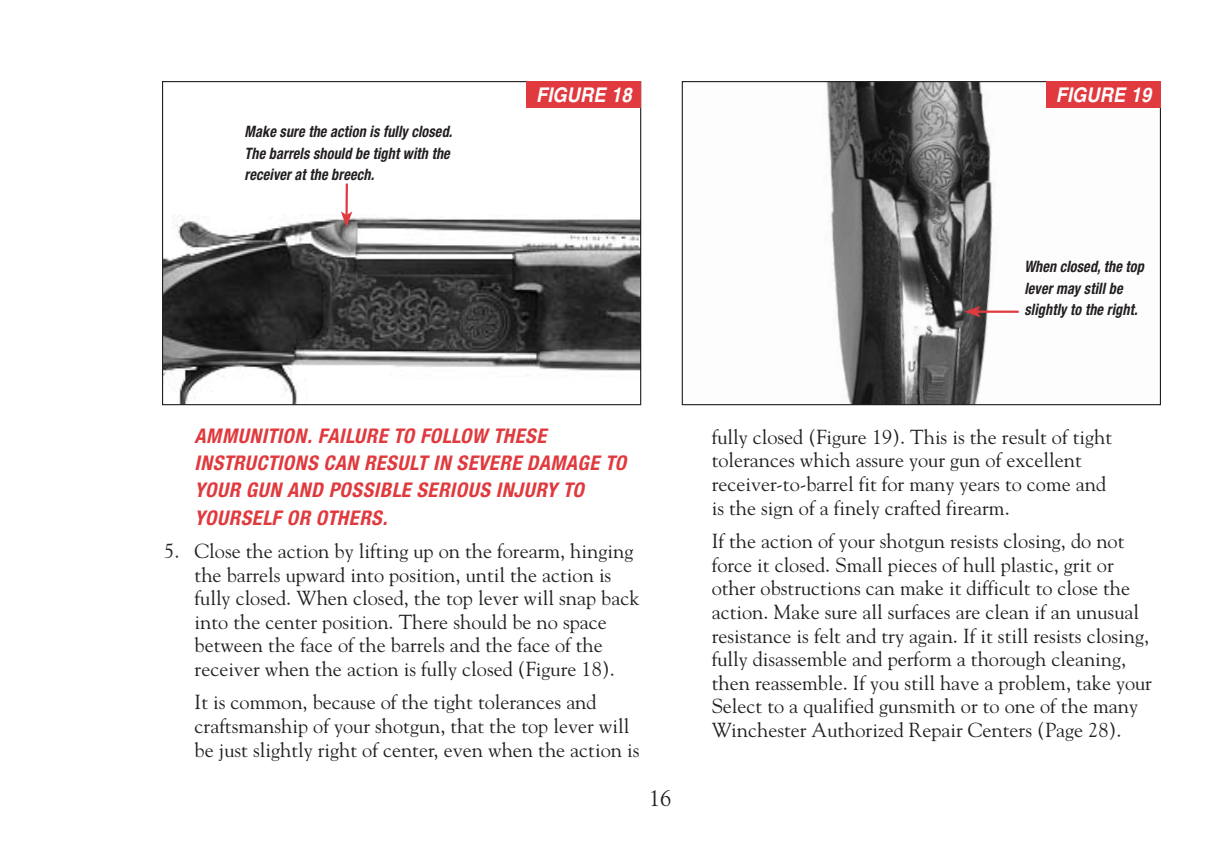
<style>
.page{position:relative;width:1215px;height:851px;background:#fff}
.page>*{position:absolute;margin:0;border:0;box-sizing:border-box;transform-origin:0 0}
.t1{font:22.5px "Goudy";color:#231f20}
.t2{font:20.25px/23.6px "Goudy";color:#231f20}
.t3{font:italic 700 condensed 20.25px/27px "Helvetica Neue";letter-spacing:.035em;color:#e03a3e}
.t4{font:italic 700 20.25px "Helvetica";letter-spacing:.01em;color:#fff;scale:.9 1}
.t5{font:italic 700 condensed 15.75px/21.4px "Helvetica Neue";letter-spacing:-.045em;color:#231f20;scale:.9 1}
</style>
<div class="page">
<img style="left:164px;top:107px;width:475px;height:296px">
<div style="left:526px;top:81px;width:115px;height:26px;background:#e03a3e"></div>
<img style="left:826px;top:83px;width:333px;height:320px">
<div style="left:1046px;top:81px;width:115px;height:26px;background:#e03a3e"></div>
<hr style="left:977px;top:310px;width:42px;height:3px;background:#e03a3e">
<svg style="left:965px;top:306px;width:16px;height:11px"></svg>
<hr style="left:345px;top:183px;width:3px;height:32px;background:#e03a3e">
<svg style="left:341px;top:211px;width:11px;height:16px"></svg>
<p class="t5" style="left:245px;top:121px;width:232px">MAKE SURE THE ACTION IS FULLY CLOSED.<br>THE BARRELS SHOULD BE TIGHT WITH THE<br>RECEIVER AT THE BREECH.</p>
<p class="t4" style="left:536px;top:82px;width:108px">FIGURE 18</p>
<p class="t4" style="left:1056px;top:82px;width:108px">FIGURE 19</p>
<p class="t5" style="left:1024px;top:256px;width:135px">WHEN CLOSED, THE TOP<br>LEVER MAY STILL BE<br>SLIGHTLY TO THE RIGHT.</p>
<p class="t3" style="left:195px;top:422px;width:433px">AMMUNITION. FAILURE TO FOLLOW THESE INSTRUCTIONS CAN RESULT IN SEVERE DAMAGE TO YOUR GUN AND POSSIBLE SERIOUS INJURY TO YOURSELF OR OTHERS.</p>
<p class="t2" style="left:195px;top:538px;width:446px;text-indent:-30px">5. Close the action by lifting up on the forearm, hinging the barrels upward into position, until the action is fully closed. When closed, the top lever will snap back into the center position. There should be no space between the face of the barrels and the face of the receiver when the action is fully closed (Figure 18).</p>
<p class="t2" style="left:195px;top:690px;width:446px">It is common, because of the tight tolerances and craftsmanship of your shotgun, that the top lever will be just slightly right of center, even when the action is</p>
<p class="t1" style="left:649px;top:783px;width:24px">16</p>
<p class="t2" style="left:712px;top:424px;width:402px">fully closed (Figure 19). This is the result of tight tolerances which assure your gun of excellent receiver-to-barrel fit for many years to come and is the sign of a finely crafted firearm.</p>
<p class="t2" style="left:712px;top:528px;width:442px">If the action of your shotgun resists closing, do not force it closed. Small pieces of hull plastic, grit or other obstructions can make it difficult to close the action. Make sure all surfaces are clean if an unusual resistance is felt and try again. If it still resists closing, fully disassemble and perform a thorough cleaning, then reassemble. If you still have a problem, take your Select to a qualified gunsmith or to one of the many Winchester Authorized Repair Centers (Page 28).</p>
</div>
